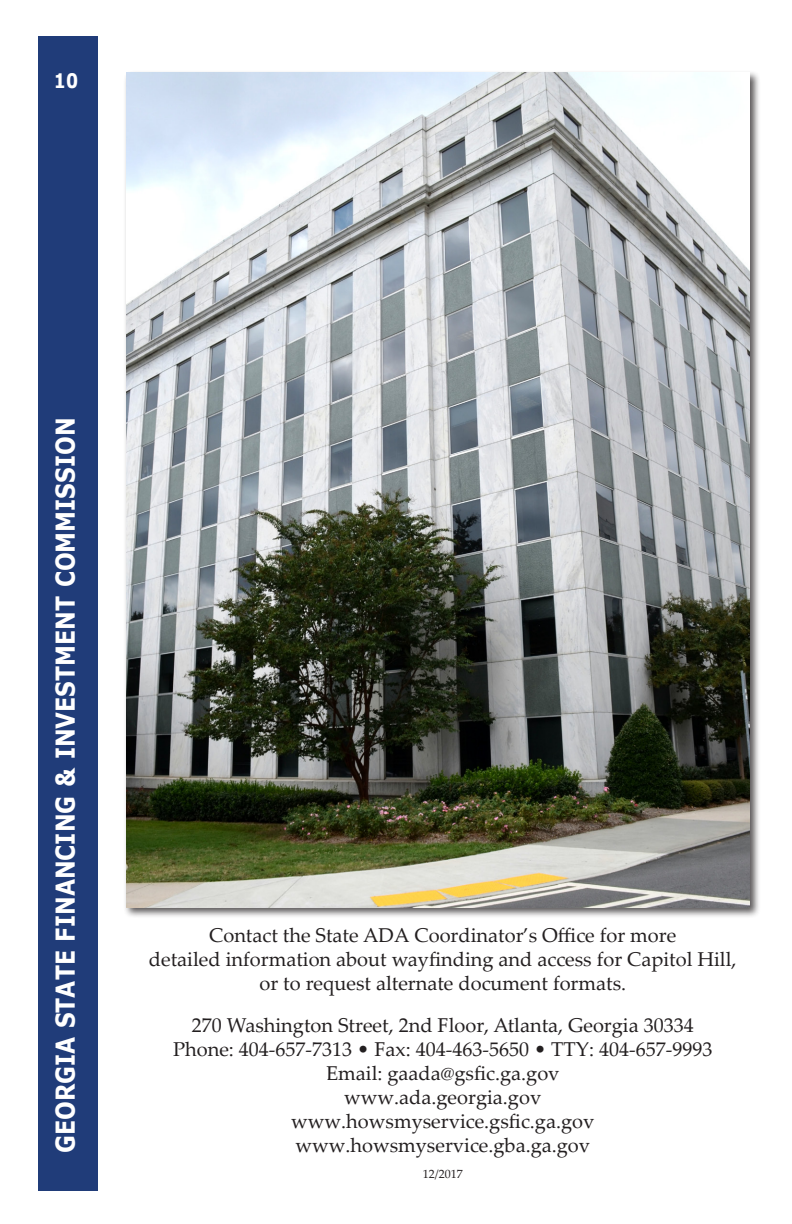
<style>
.page{position:relative;width:792px;height:1224px;background:#fff}
.page>*{position:absolute;margin:0;border:0;box-sizing:border-box;transform-origin:0 0}
.Headline{font:700 26px "Verdana";color:#fff;scale:.85 1}
.t1{font:20px/24px "Palatino Linotype";color:#231f20;text-align:center}
.Headline-2{font:700 20px "Verdana";color:#fff;scale:.85 1}
.t2{font:12px "Palatino Linotype";color:#231f20}
</style>
<div class="page">
<div style="left:38px;top:36px;width:60px;height:1154px;background:#203c79"></div>
<div style="left:124px;top:70px;width:637px;height:848px;background:#231f20;opacity:.75"></div>
<img style="left:126px;top:72px;width:624px;height:835px">
<p class="Headline-2" style="left:54px;top:67px;width:30px">10</p>
<p class="Headline" style="left:47px;top:1153px;width:867px;rotate:-90deg">GEORGIA STATE FINANCING &amp; INVESTMENT COMMISSION</p>
<p class="t1" style="left:149px;top:922px;width:589px">Contact the State ADA Coordinator’s Office for more<br>detailed information about wayfinding and access for Capitol Hill, or to request alternate document formats.</p>
<p class="t1" style="left:192px;top:1012px;width:504px">270 Washington Street, 2nd Floor, Atlanta, Georgia 30334</p>
<p class="t1" style="left:173px;top:1036px;width:541px">Phone: 404-657-7313 • Fax: 404-463-5650 • TTY: 404-657-9993</p>
<p class="t1" style="left:326px;top:1060px;width:235px">Email: gaada@gsfic.ga.gov</p>
<p class="t1" style="left:344px;top:1084px;width:199px">www.ada.georgia.gov</p>
<p class="t1" style="left:291px;top:1108px;width:305px">www.howsmyservice.gsfic.ga.gov</p>
<p class="t1" style="left:295px;top:1132px;width:296px">www.howsmyservice.gba.ga.gov</p>
<p class="t2" style="left:423px;top:1166px;width:41px">12/2017</p>
</div>
